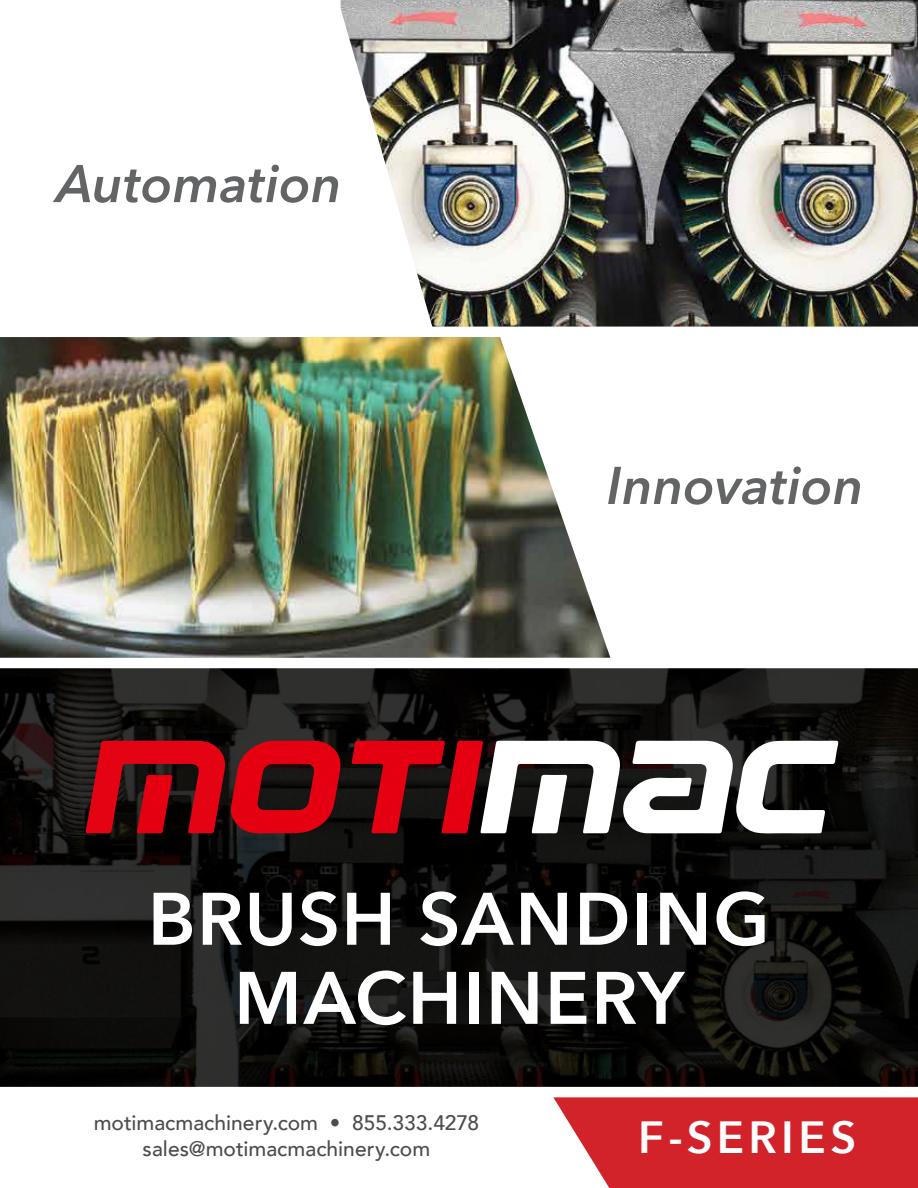
<style>
.page{position:relative;width:918px;height:1188px;background:#fff}
.page>*{position:absolute;margin:0;border:0;box-sizing:border-box;transform-origin:0 0}
.t1{font:600 73.5px/79.1px "Avenir Next";letter-spacing:.025em;color:#fff;text-align:center}
.t2{font:italic 600 52.5px "Avenir Next";color:#636466}
.t3{font:600 45px "Avenir Next";letter-spacing:.1em;color:#fff}
.t4{font:500 21px/25.5px "Avenir";color:#4d4d4f;text-align:center}
</style>
<div class="page">
<img style="left:0;top:668px;width:918px;height:419px">
<svg style="left:553px;top:1097px;width:365px;height:91px;background:#d5343b"></svg>
<img style="left:0;top:337px;width:611px;height:321px">
<img style="left:340px;top:0;width:578px;height:327px">
<svg style="left:85px;top:741px;width:256px;height:93px;background:#900911"></svg>
<svg style="left:351px;top:740px;width:488px;height:94px"></svg>
<h2 class="t2" style="left:57px;top:139px;width:286px">Automation</h2>
<h2 class="t2" style="left:607px;top:441px;width:258px">Innovation</h2>
<h1 class="t1" style="left:148px;top:878px;width:624px">BRUSH SANDING<br>MACHINERY</h1>
<p class="t4" style="left:94px;top:1109px;width:387px">motimacmachinery.com • 855.333.4278 sales@motimacmachinery.com</p>
<h3 class="t3" style="left:638px;top:1099px;width:220px">F-SERIES</h3>
</div>
